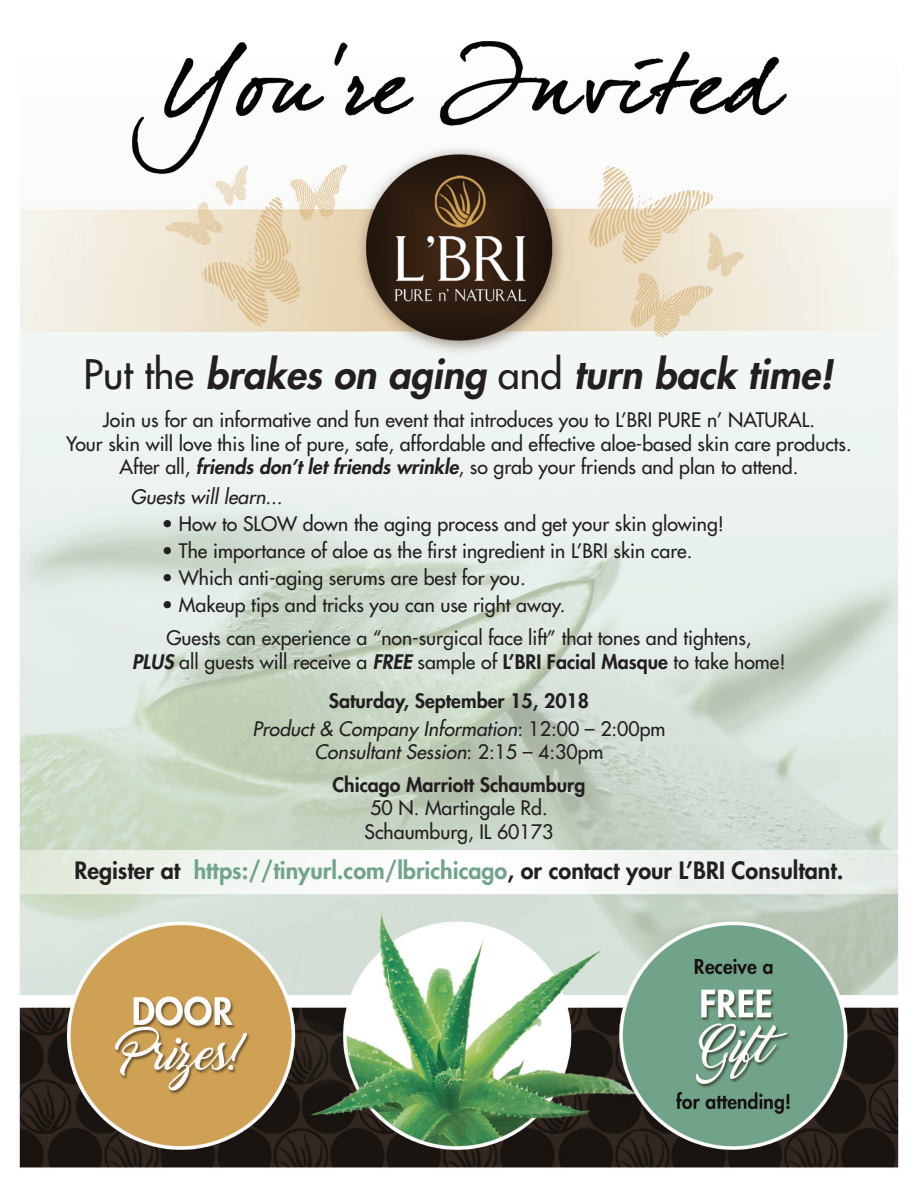
<style>
.page{position:relative;width:918px;height:1188px;background:#fff}
.page>*{position:absolute;margin:0;border:0;box-sizing:border-box;transform-origin:0 0}
.t1{font:italic 800 39.6px "Futura";color:#231f20}
.t2{font:800 23.25px "Futura";color:#231f20}
.t3{font:19.5px/23.4px "Futura";color:#231f20;text-align:center}
.t4{font:italic 19.5px/27.9px "Futura";color:#231f20;text-align:center}
.t5{font:800 19.5px/32.4px "Futura";color:#231f20;text-align:center}
.s1{font-weight:400;font-style:normal}
.s2{font-weight:800;font-style:italic}
.s3{font-weight:800}
.s4{font-weight:800;font-style:normal}
.s5{font-style:normal}
.s6{font-weight:400;font-style:italic}
.s7{font-weight:400}
.s8{color:#71a48b}
</style>
<div class="page">
<img style="left:19px;top:41px;width:880px;height:1127px">
<h1 class="t1" style="left:84px;top:348px;width:751px"><span class="s1">Put the</span> brakes on aging <span class="s1">and</span> turn back time!</h1>
<p class="t3" style="left:66px;top:408px;width:787px">Join us for an informative and fun event that introduces you to L’BRI PURE n’ NATURAL.<br>Your skin will love this line of pure, safe, affordable and effective aloe-based skin care products.<br>After all, <span class="s2">friends don’t let friends wrinkle</span>, so grab your friends and plan to attend.</p>
<p class="t4" style="left:131px;top:483px;width:154px">Guests will learn...</p>
<p class="t3" style="left:162px;top:512px;width:564px">• How to SLOW down the aging process and get your skin glowing!</p>
<p class="t3" style="left:162px;top:539px;width:532px">• The importance of aloe as the first ingredient in L’BRI skin care.</p>
<p class="t3" style="left:162px;top:566px;width:365px">• Which anti-aging serums are best for you.</p>
<p class="t3" style="left:162px;top:593px;width:405px">• Makeup tips and tricks you can use right away.</p>
<p class="t3" style="left:132px;top:626px;width:655px">Guests can experience a “non-surgical face lift” that tones and tightens,<br><span class="s2">PLUS</span> all guests will receive a <span class="s2">FREE</span> sample of <span class="s3">L’BRI Facial Masque</span> to take home!</p>
<p class="t4" style="left:252px;top:687px;width:415px"><span class="s4">Saturday, September 15, 2018<br></span>Product &amp; Company Information<span class="s5">: 12:00 – 2:00pm</span></p>
<p class="t5" style="left:314px;top:736px;width:291px"><span class="s6">Consultant Session</span><span class="s7">: 2:15 – 4:30pm<br></span>Chicago Marriott Schaumburg</p>
<p class="t3" style="left:365px;top:796px;width:190px;text-align:left">50 N. Martingale Rd.<br>Schaumburg, IL 60173</p>
<p class="t2" style="left:74px;top:855px;width:771px">Register at <span class="s8">https://tinyurl.com/lbrichicago</span>, or contact your L’BRI Consultant.</p>
</div>
